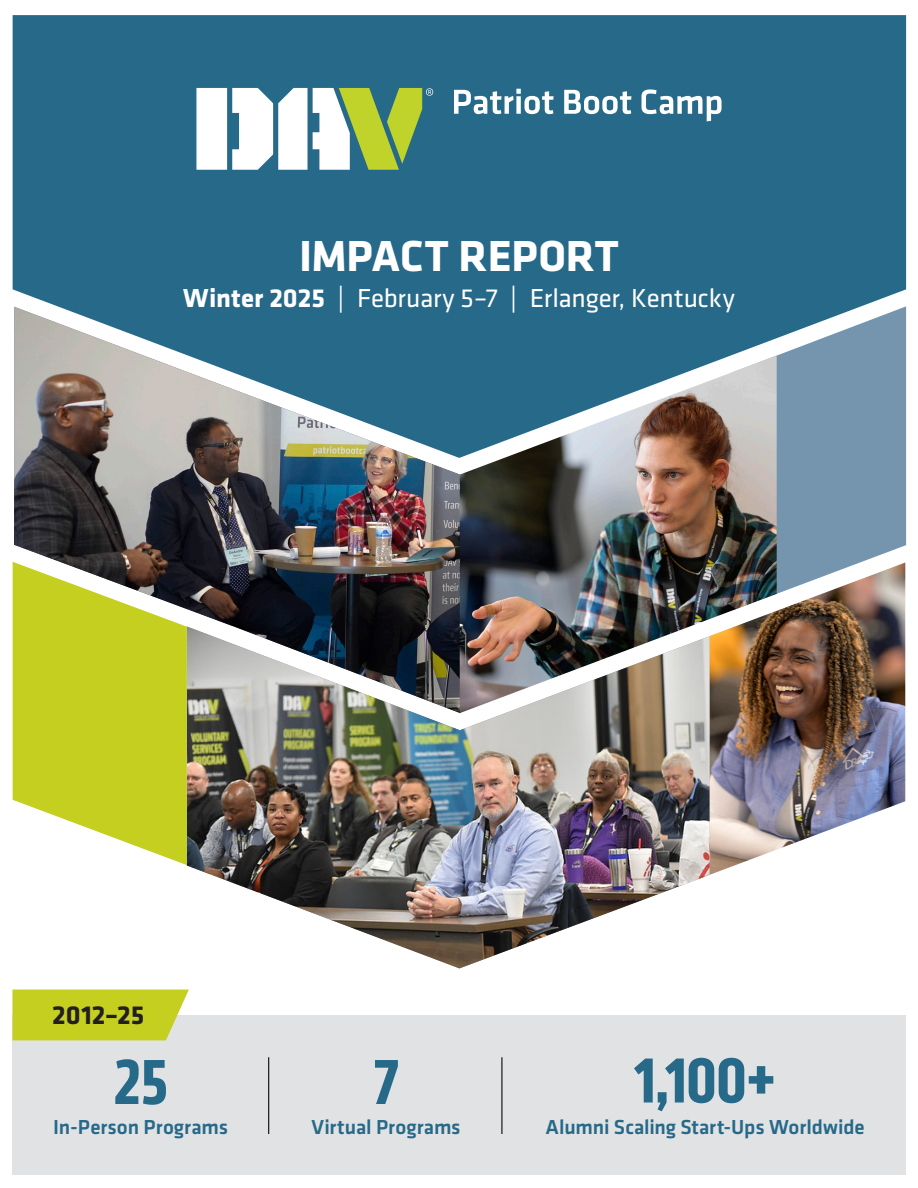
<style>
.page{position:relative;width:918px;height:1188px;background:#fff}
.page>*{position:absolute;margin:0;border:0;box-sizing:border-box;transform-origin:0 0}
.Statistics{font:700 condensed 66px "Klavika";color:#266989}
.Sidebar_descriptions{font:700 condensed 66px "Klavika";color:#266989}
.Headline{font:700 45px "Klavika";letter-spacing:-.005em;color:#fff}
.Headline-2{font:27px "Klavika";letter-spacing:-.01em;color:#fff}
.Subhead-Body{font:700 27px "Klavika";color:#231f20}
.Sidebar_descriptions-2{font:500 21px "Klavika";letter-spacing:-.005em;color:#266989}
.s1{font-weight:700}
</style>
<div class="page">
<div style="left:13px;top:1015px;width:893px;height:159px;background:#e1e2e4"></div>
<hr style="left:501px;top:1057px;width:2px;height:77px;background:#231f20">
<svg style="left:12px;top:990px;width:177px;height:50px;background:#c7d02d"></svg>
<div style="left:13px;top:15px;width:893px;height:341px;background:#266989"></div>
<svg style="left:196px;top:88px;width:237px;height:82px"></svg>
<svg style="left:454px;top:89px;width:100px;height:25px"></svg>
<svg style="left:564px;top:90px;width:67px;height:24px"></svg>
<svg style="left:642px;top:89px;width:80px;height:32px"></svg>
<hr style="left:268px;top:1057px;width:1px;height:77px;background:#231f20">
<img style="left:187px;top:713px;width:523px;height:255px">
<img style="left:14px;top:307px;width:446px;height:406px">
<img style="left:710px;top:611px;width:195px;height:264px">
<svg style="left:13px;top:562px;width:174px;height:303px;fill:#c5cf20"></svg>
<svg style="left:732px;top:306px;width:174px;height:305px;background:#809baf"></svg>
<img style="left:460px;top:356px;width:317px;height:357px">
<p class="Headline" style="left:299px;top:224px;width:321px">IMPACT REPORT</p>
<p class="Headline-2" style="left:183px;top:281px;width:553px"><span class="s1">Winter 2025</span> | February 5–7 | Erlanger, Kentucky</p>
<p class="Subhead-Body" style="left:52px;top:995px;width:93px">2012–25</p>
<p class="Sidebar_descriptions" style="left:114px;top:1039px;width:56px">25</p>
<p class="Sidebar_descriptions-2" style="left:53px;top:1113px;width:176px">In-Person Programs</p>
<p class="Sidebar_descriptions" style="left:373px;top:1039px;width:28px">7</p>
<p class="Sidebar_descriptions-2" style="left:312px;top:1113px;width:151px">Virtual Programs</p>
<p class="Statistics" style="left:634px;top:1038px;width:144px">1,100+</p>
<p class="Sidebar_descriptions-2" style="left:545px;top:1113px;width:321px">Alumni Scaling Start-Ups Worldwide</p>
</div>
